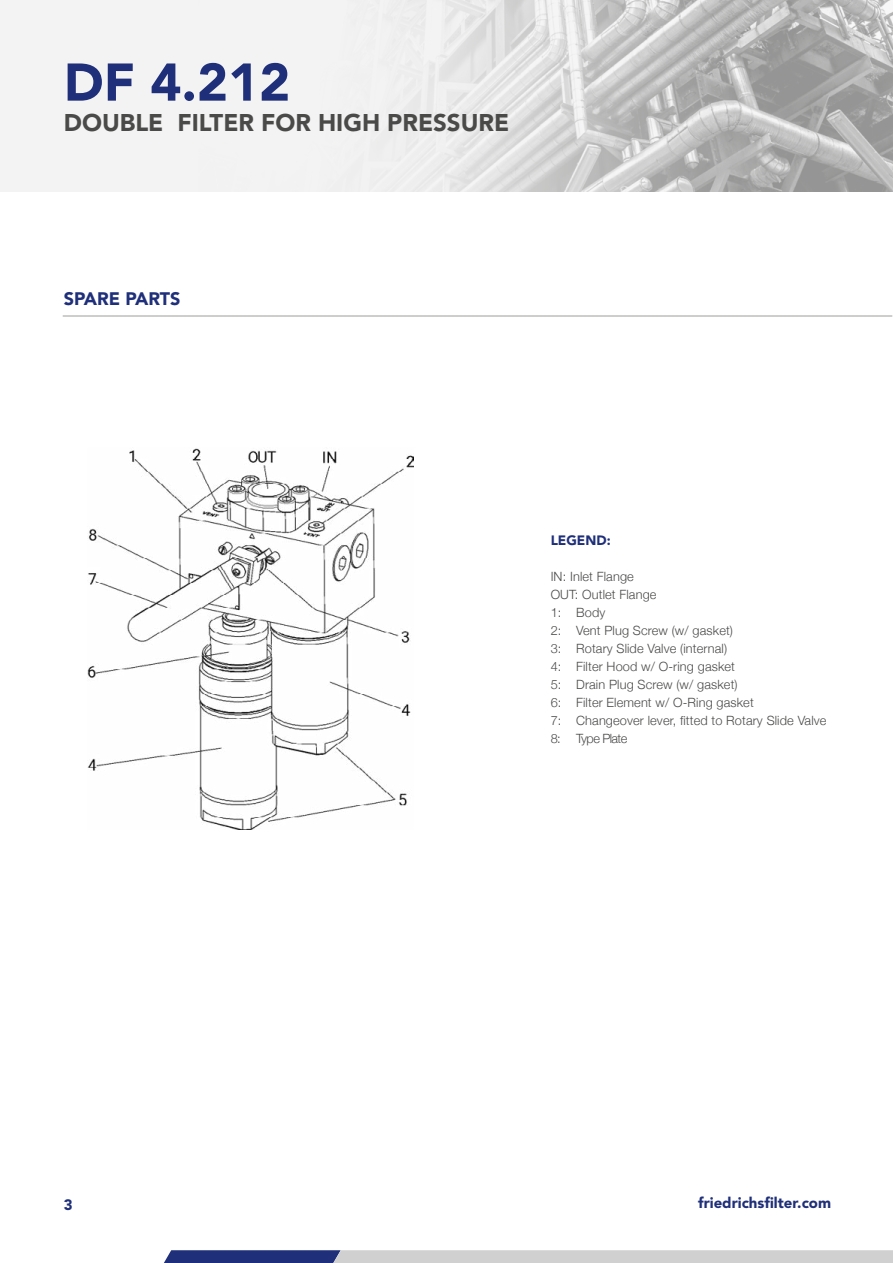
<style>
.page{position:relative;width:893px;height:1263px;background:#fff}
.page>*{position:absolute;margin:0;border:0;box-sizing:border-box;transform-origin:0 0}
.t1{font:900 52.5px "Avenir LT Std";color:#1f2f79}
.t2{font:900 24px "Avenir LT Std";color:#4a4a49}
.t3{font:900 18px "Avenir LT Std";color:#1f2f79}
.t4{font:900 15px "Avenir LT Std";color:#1f2f79}
.t5{font:900 13.5px "Avenir LT Std";color:#1f2f79}
.t6{font:300 12.75px/18px "Helvetica Neue";letter-spacing:.01em;color:#4a4a49}
</style>
<div class="page">
<img style="left:87px;top:448px;width:326px;height:381px">
<img style="left:0;top:0;width:893px;height:191px">
<svg style="left:164px;top:1250px;width:729px;height:13px;background:#a8acbd"></svg>
<hr style="left:63px;top:316px;width:829px;height:1px;background:#9d9d9c">
<h1 class="t1" style="left:64px;top:51px;width:228px">DF 4.212</h1>
<h2 class="t2" style="left:64px;top:108px;width:447px">DOUBLE FILTER FOR HIGH PRESSURE</h2>
<h3 class="t3" style="left:64px;top:288px;width:118px">SPARE PARTS</h3>
<p class="t5" style="left:551px;top:532px;width:62px">LEGEND:</p>
<p class="t6" style="left:551px;top:567px;width:277px">IN: Inlet Flange<br>OUT: Outlet Flange<br>1: Body<br>2: Vent Plug Screw (w/ gasket)<br>3: Rotary Slide Valve (internal)<br>4: Filter Hood w/ O-ring gasket<br>5: Drain Plug Screw (w/ gasket)<br>6: Filter Element w/ O-Ring gasket<br>7: Changeover lever, fitted to Rotary Slide Valve<br>8: Type Plate</p>
<p class="t4" style="left:64px;top:1195px;width:10px">3</p>
<p class="t4" style="left:698px;top:1194px;width:135px">friedrichsfilter.com</p>
</div>
